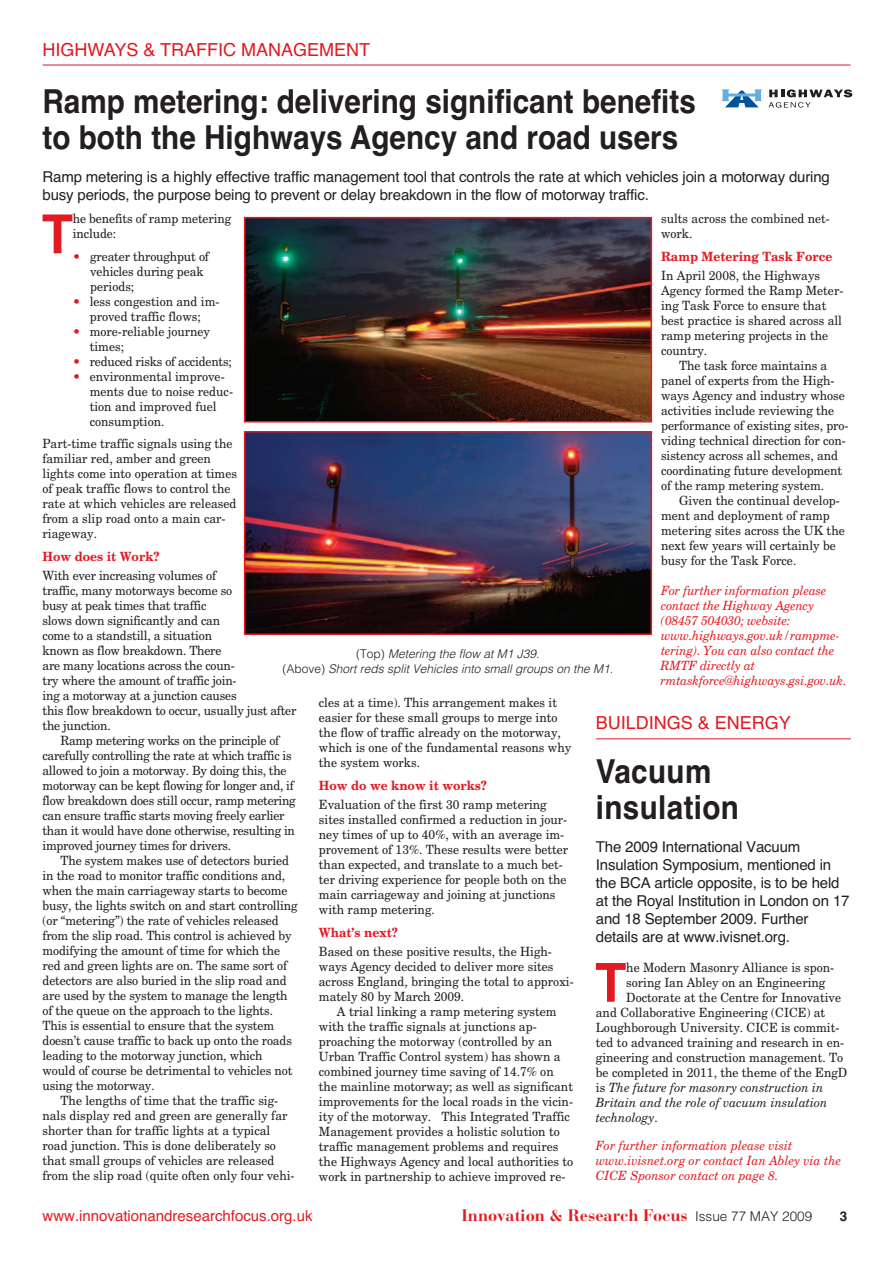
<style>
.page{position:relative;width:893px;height:1263px;background:#fff}
.page>*{position:absolute;margin:0;border:0;box-sizing:border-box;transform-origin:0 0}
.t1{font:700 53.85px "Helvetica";color:#e21a21;scale:.95 1}
.t2{font:700 53.7px "Helvetica";color:#e21a21;scale:.95 1}
.t3{font:700 33px/36px "Helvetica";color:#231f20;scale:.9 1}
.t4{font:18px "Helvetica";color:#e21a21}
.t5{font:700 16.5px "Bauer Bodoni";color:#e21a21}
.t6{font:15px/18px "Helvetica";letter-spacing:-.01em;color:#231f20}
.t7{font:15px "Helvetica";color:#e21a21}
.t8{font:700 13.5px "Helvetica";color:#231f20}
.t9{font:12.75px/15px "New Century Schlbk";color:#231f20;scale:.95 1}
.t10{font:12.75px/15px "New Century Schlbk";letter-spacing:-.02em;color:#231f20;scale:.95 1}
.t11{font:italic 12.75px/15px "New Century Schlbk";letter-spacing:-.01em;color:#e21a21;scale:.95 1}
.t12{font:italic 12.75px "New Century Schlbk";color:#231f20;scale:.95 1}
.t13{font:700 12.75px "New Century Schlbk";color:#e21a21;scale:.95 1}
.t14{font:italic 300 12px/15px "Helvetica";color:#231f20;text-align:center}
.s1{color:#e21a21}
.s2{font-style:normal}
.s3{font-family:"Helvetica";font-weight:300;font-size:13.5px;color:#231f20}
</style>
<div class="page">
<img style="left:247px;top:220px;width:402px;height:199px">
<div style="left:244px;top:217px;width:408px;height:205px;border:2px solid #e21a21"></div>
<img style="left:247px;top:434px;width:402px;height:198px">
<div style="left:244px;top:431px;width:408px;height:204px;border:2px solid #e21a21"></div>
<hr style="left:43px;top:65px;width:807px;height:1px;background:#e21a21">
<svg style="left:721px;top:90px;width:41px;height:17px"></svg>
<svg style="left:768px;top:90px;width:84px;height:18px"></svg>
<hr style="left:596px;top:738px;width:255px;height:1px;background:#e21a21">
<h3 class="t4" style="left:43px;top:39px;width:329px">HIGHWAYS &amp; TRAFFIC MANAGEMENT</h3>
<h3 class="t3" style="left:43px;top:84px;width:727px">Ramp metering: delivering significant benefits to both the Highways Agency and road users</h3>
<p class="t6" style="left:43px;top:168px;width:789px">Ramp metering is a highly effective traffic management tool that controls the rate at which vehicles join a motorway during busy periods, the purpose being to prevent or delay breakdown in the flow of motorway traffic.</p>
<h1 class="t1" style="left:42px;top:203px;width:34px">T</h1>
<p class="t9" style="left:73px;top:211px;width:168px">he benefits of ramp metering include:</p>
<p class="t9" style="left:90px;top:249px;width:127px;text-indent:-17px"><span class="s1">•</span> greater throughput of vehicles during peak periods;</p>
<p class="t9" style="left:73px;top:294px;width:156px;text-align:center"><span class="s1">•</span> less congestion and im&shy;proved traffic flows;</p>
<p class="t9" style="left:90px;top:324px;width:128px;text-indent:-17px"><span class="s1">•</span> more-reliable journey times;</p>
<p class="t9" style="left:73px;top:354px;width:169px"><span class="s1">•</span> reduced risks of accidents;</p>
<p class="t9" style="left:90px;top:369px;width:152px;text-indent:-17px"><span class="s1">•</span> environmental improve&shy;ments due to noise reduc&shy;tion and improved fuel consumption.</p>
<p class="t9" style="left:43px;top:436px;width:206px">Part-time traffic signals using the familiar red, amber and green lights come into operation at times of peak traffic flows to control the rate at which vehicles are released from a slip road onto a main car&shy;riageway.</p>
<p class="t13" style="left:43px;top:549px;width:125px">How does it Work?</p>
<p class="t9" style="left:43px;top:568px;width:269px">With ever increasing volumes of<br>traffic, many motorways become so<br>busy at peak times that traffic<br>slows down significantly and can<br>come to a standstill, a situation<br>known as flow breakdown. There<br>are many locations across the coun-<br>try where the amount of traffic join-<br>ing a motorway at a junction causes<br>this flow breakdown to occur, usually just after the junction.</p>
<p class="t10" style="left:43px;top:733px;width:268px;text-indent:18px">Ramp metering works on the principle of carefully controlling the rate at which traffic is allowed to join a motorway. By doing this, the motorway can be kept flowing for longer and, if flow breakdown does still occur, ramp metering can ensure traffic starts moving freely earlier than it would have done otherwise, resulting in improved journey times for drivers.</p>
<p class="t9" style="left:61px;top:853px;width:242px">The system makes use of detectors buried</p>
<p class="t9" style="left:43px;top:868px;width:257px">in the road to monitor traffic conditions and,</p>
<p class="t9" style="left:43px;top:883px;width:259px">when the main carriageway starts to become</p>
<p class="t9" style="left:43px;top:898px;width:270px">busy, the lights switch on and start controlling</p>
<p class="t9" style="left:43px;top:913px;width:250px">(or “metering”) the rate of vehicles released</p>
<p class="t9" style="left:43px;top:928px;width:264px">from the slip road. This control is achieved by</p>
<p class="t9" style="left:43px;top:943px;width:252px">modifying the amount of time for which the</p>
<p class="t9" style="left:43px;top:958px;width:259px">red and green lights are on. The same sort of</p>
<p class="t9" style="left:43px;top:973px;width:259px">detectors are also buried in the slip road and</p>
<p class="t9" style="left:43px;top:988px;width:260px">are used by the system to manage the length</p>
<p class="t9" style="left:43px;top:1003px;width:244px">of the queue on the approach to the lights.</p>
<p class="t9" style="left:43px;top:1018px;width:245px">This is essential to ensure that the system</p>
<p class="t9" style="left:43px;top:1033px;width:264px">doesn’t cause traffic to back up onto the roads</p>
<p class="t9" style="left:43px;top:1048px;width:233px">leading to the motorway junction, which</p>
<p class="t9" style="left:43px;top:1063px;width:264px">would of course be detrimental to vehicles not</p>
<p class="t9" style="left:43px;top:1078px;width:120px">using the motorway.</p>
<p class="t9" style="left:61px;top:1093px;width:231px">The lengths of time that the traffic sig-</p>
<p class="t9" style="left:43px;top:1108px;width:259px">nals display red and green are generally far</p>
<p class="t9" style="left:43px;top:1123px;width:241px">shorter than for traffic lights at a typical</p>
<p class="t9" style="left:43px;top:1138px;width:247px">road junction. This is done deliberately so</p>
<p class="t9" style="left:43px;top:1153px;width:246px">that small groups of vehicles are released</p>
<p class="t9" style="left:43px;top:1168px;width:267px">from the slip road (quite often only four vehi-</p>
<p class="t9" style="left:661px;top:211px;width:179px">sults across the combined net&shy;work.</p>
<p class="t13" style="left:661px;top:249px;width:182px">Ramp Metering Task Force</p>
<p class="t9" style="left:661px;top:268px;width:193px">In April 2008, the Highways<br>Agency formed the Ramp Meter&shy;ing Task Force to ensure that best practice is shared across all ramp metering projects in the country.</p>
<p class="t9" style="left:661px;top:358px;width:199px;text-indent:18px">The task force maintains a panel of experts from the High&shy;ways Agency and industry whose activities include reviewing the performance of existing sites, pro&shy;viding technical direction for con&shy;sistency across all schemes, and coordinating future development of the ramp metering system.</p>
<p class="t9" style="left:661px;top:493px;width:195px;text-indent:18px">Given the continual develop&shy;ment and deployment of ramp metering sites across the UK the next few years will certainly be busy for the Task Force.</p>
<p class="t11" style="left:660px;top:583px;width:197px">For further information please contact the Highway Agency (08457 504030; website: www.highways.gov.uk/rampme&shy;tering). You can also contact the<br>RMTF directly at rmtaskforce@highways.gsi.gov.uk.</p>
<p class="t14" style="left:282px;top:647px;width:332px"><span class="s2">(Top)</span> Metering the flow at M1 J39.<br><span class="s2">(Above)</span> Short reds split Vehicles into small groups on the M1.</p>
<p class="t9" style="left:319px;top:695px;width:267px">cles at a time). This arrangement makes it easier for these small groups to merge into the flow of traffic already on the motorway, which is one of the fundamental reasons why the system works.</p>
<p class="t13" style="left:319px;top:778px;width:178px">How do we know it works?</p>
<p class="t9" style="left:319px;top:797px;width:264px">Evaluation of the first 30 ramp metering sites installed confirmed a reduction in jour&shy;ney times of up to 40%, with an average im&shy;provement of 13%. These results were better than expected, and translate to a much bet&shy;ter driving experience for people both on the main carriageway and joining at junctions with ramp metering.</p>
<p class="t13" style="left:319px;top:925px;width:85px">What’s next?</p>
<p class="t9" style="left:319px;top:944px;width:270px">Based on these positive results, the High&shy;ways Agency decided to deliver more sites across England, bringing the total to approxi&shy;mately 80 by March 2009.</p>
<p class="t9" style="left:319px;top:1004px;width:269px;text-indent:18px">A trial linking a ramp metering system with the traffic signals at junctions ap&shy;proaching the motorway (controlled by an Urban Traffic Control system) has shown a combined journey time saving of 14.7% on the mainline motorway; as well as significant improvements for the local roads in the vicin&shy;ity of the motorway. This Integrated Traffic Management provides a holistic solution to traffic management problems and requires the Highways Agency and local authorities to work in partnership to achieve improved re-</p>
<h3 class="t4" style="left:596px;top:713px;width:197px">BUILDINGS &amp; ENERGY</h3>
<h3 class="t3" style="left:596px;top:754px;width:161px">Vacuum insulation</h3>
<p class="t6" style="left:596px;top:838px;width:255px">The 2009 International Vacuum Insulation Symposium, mentioned in the BCA article opposite, is to be held at the Royal Institution in London on 17 and 18 September 2009. Further details are at www.ivisnet.org.</p>
<h2 class="t2" style="left:595px;top:952px;width:34px">T</h2>
<p class="t9" style="left:626px;top:960px;width:220px">he Modern Masonry Alliance is spon-</p>
<p class="t9" style="left:626px;top:975px;width:211px">soring Ian Abley on an Engineering</p>
<p class="t9" style="left:626px;top:990px;width:228px">Doctorate at the Centre for Innovative</p>
<p class="t9" style="left:596px;top:1005px;width:243px">and Collaborative Engineering (CICE) at</p>
<p class="t9" style="left:596px;top:1020px;width:258px">Loughborough University. CICE is commit-</p>
<p class="t9" style="left:596px;top:1035px;width:263px">ted to advanced training and research in en-</p>
<p class="t9" style="left:596px;top:1050px;width:262px">gineering and construction management. To</p>
<p class="t9" style="left:596px;top:1065px;width:266px">be completed in 2011, the theme of the EngD</p>
<p class="t12" style="left:596px;top:1080px;width:241px"><span class="s2">is</span> The future for masonry construction in</p>
<p class="t12" style="left:596px;top:1095px;width:246px">Britain and the role of vacuum insulation</p>
<p class="t12" style="left:596px;top:1110px;width:67px">technology<span class="s2">.</span></p>
<p class="t11" style="left:596px;top:1138px;width:260px">For further information please visit www.ivisnet.org or contact Ian Abley via the<br>CICE Sponsor contact on page 8.</p>
<p class="t7" style="left:43px;top:1207px;width:272px">www.innovationandresearchfocus.org.uk</p>
<p class="t5" style="left:461px;top:1209px;width:352px">Innovation &amp; Research Focus <span class="s3">Issue 77 MAY 2009</span></p>
<p class="t8" style="left:840px;top:1208px;width:9px">3</p>
</div>
